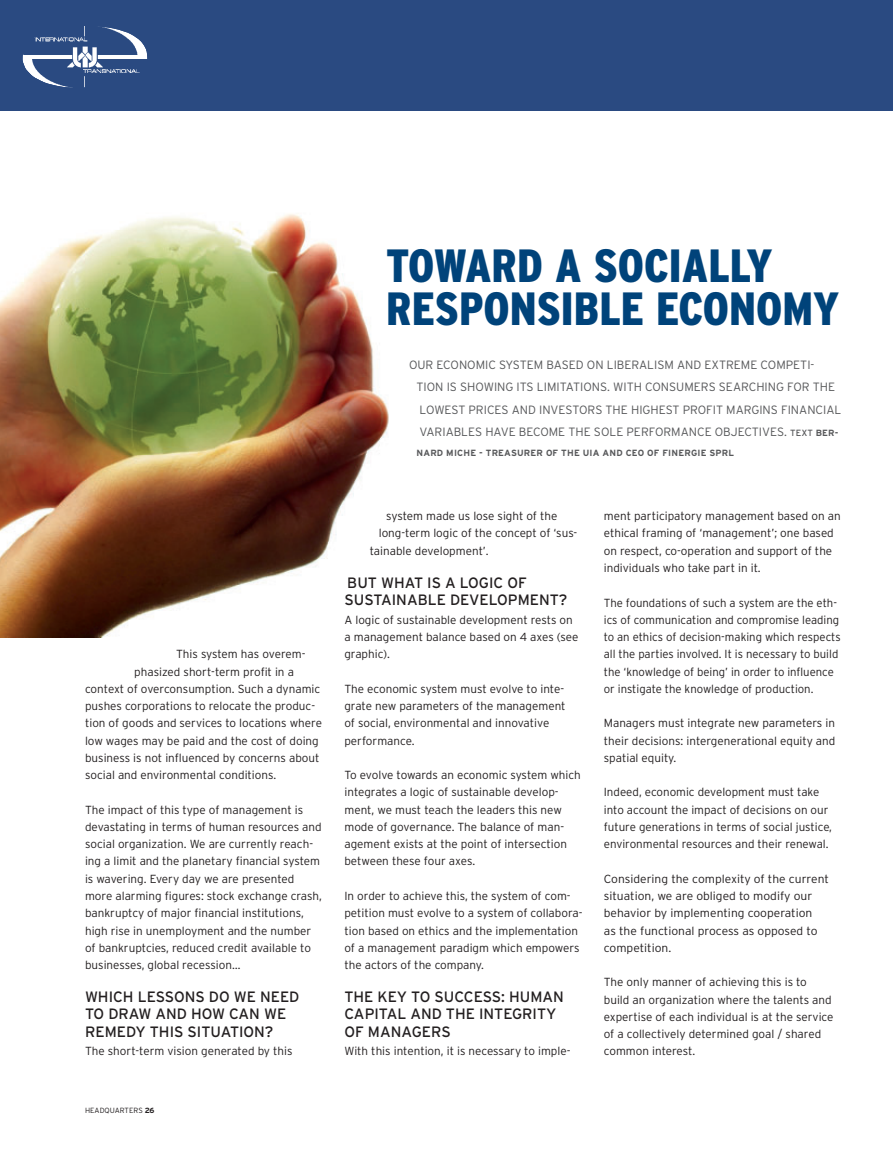
<style>
.page{position:relative;width:893px;height:1149px;background:#fff}
.page>*{position:absolute;margin:0;border:0;box-sizing:border-box;transform-origin:0 0}
.t1{font:900 condensed 46.5px/43.5px "Interstate";color:#00437a}
.t2{font:15px/17.2px "Interstate";color:#231f20}
.t3{font:300 12px/22.5px "Interstate";color:#57585a}
.t4{font:300 11.7px/17.2px "Interstate";color:#231f20}
.t5{font:700 9px "Interstate";letter-spacing:.02em;color:#57585a}
.t6{font:300 7.5px "Interstate";color:#231f20}
.s1{font-weight:700}
.s2{font-weight:400;font-size:9px}
.s3{font-weight:700;font-size:9px}
</style>
<div class="page">
<div style="left:0;top:0;width:893px;height:111px;background:#2a4a81"></div>
<img style="left:0;top:214px;width:389px;height:423px">
<img style="left:22px;top:26px;width:126px;height:62px">
<p class="t4" style="left:176px;top:646px;width:131px">This system has overem-</p>
<p class="t4" style="left:134px;top:663px;width:161px">phasized short-term profit in a</p>
<p class="t4" style="left:85px;top:680px;width:237px">context of overconsumption. Such a dynamic</p>
<p class="t4" style="left:85px;top:698px;width:232px">pushes corporations to relocate the produc-</p>
<p class="t4" style="left:85px;top:715px;width:238px">tion of goods and services to locations where</p>
<p class="t4" style="left:85px;top:732px;width:235px">low wages may be paid and the cost of doing</p>
<p class="t4" style="left:85px;top:749px;width:236px">business is not influenced by concerns about</p>
<p class="t4" style="left:85px;top:767px;width:193px">social and environmental conditions.</p>
<p class="t4" style="left:85px;top:801px;width:239px">The impact of this type of management is devastating in terms of human resources and social organization. We are currently reach&shy;ing a limit and the planetary financial system is wavering. Every day we are presented more alarming figures: stock exchange crash, bankruptcy of major financial institutions, high rise in unemployment and the number of bankruptcies, reduced credit available to businesses, global recession…</p>
<p class="t2" style="left:85px;top:989px;width:216px">WHICH LESSONS DO WE NEED<br>TO DRAW AND HOW CAN WE<br>REMEDY THIS SITUATION?</p>
<p class="t4" style="left:85px;top:1043px;width:209px">The short-term vision generated by this</p>
<p class="t6" style="left:85px;top:1106px;width:71px">HEADQUARTERS <span class="s1">26</span></p>
<h1 class="t1" style="left:386px;top:243px;width:455px">TOWARD A SOCIALLY<br>RESPONSIBLE ECONOMY</h1>
<p class="t3" style="left:416px;top:354px;width:426px;text-indent:-8px">OUR ECONOMIC SYSTEM BASED ON LIBERALISM AND EXTREME COMPETI-TION IS SHOWING ITS LIMITATIONS. WITH CONSUMERS SEARCHING FOR THE LOWEST PRICES AND INVESTORS THE HIGHEST PROFIT MARGINS FINANCIAL VARIABLES HAVE BECOME THE SOLE PERFORMANCE OBJECTIVES. <span class="s2">TEXT</span> <span class="s3">BER-</span></p>
<p class="t5" style="left:416px;top:447px;width:319px">NARD MICHE - TREASURER OF THE UIA AND CEO OF FINERGIE SPRL</p>
<p class="t4" style="left:386px;top:508px;width:173px">system made us lose sight of the</p>
<p class="t4" style="left:379px;top:525px;width:200px">long-term logic of the concept of ‘sus-</p>
<p class="t4" style="left:370px;top:542px;width:120px">tainable development’.</p>
<p class="t2" style="left:344px;top:575px;width:225px">BUT WHAT IS A LOGIC OF<br>SUSTAINABLE DEVELOPMENT?</p>
<p class="t4" style="left:344px;top:611px;width:236px">A logic of sustainable development rests on a management balance based on 4 axes (see graphic).</p>
<p class="t4" style="left:344px;top:680px;width:223px">The economic system must evolve to inte&shy;grate new parameters of the management of social, environmental and innovative performance.</p>
<p class="t4" style="left:344px;top:767px;width:238px">To evolve towards an economic system which integrates a logic of sustainable develop&shy;ment, we must teach the leaders this new mode of governance. The balance of man&shy;agement exists at the point of intersection between these four axes.</p>
<p class="t4" style="left:344px;top:887px;width:240px">In order to achieve this, the system of com&shy;petition must evolve to a system of collabora&shy;tion based on ethics and the implementation of a management paradigm which empowers the actors of the company.</p>
<p class="t2" style="left:344px;top:989px;width:221px">THE KEY TO SUCCESS: HUMAN<br>CAPITAL AND THE INTEGRITY<br>OF MANAGERS</p>
<p class="t4" style="left:344px;top:1043px;width:228px">With this intention, it is necessary to imple-</p>
<p class="t4" style="left:604px;top:508px;width:238px">ment participatory management based on an ethical framing of ‘management’; one based on respect, co-operation and support of the individuals who take part in it.</p>
<p class="t4" style="left:604px;top:594px;width:238px">The foundations of such a system are the eth&shy;ics of communication and compromise leading to an ethics of decision-making which respects all the parties involved. It is necessary to build the ‘knowledge of being’ in order to influence or instigate the knowledge of production.</p>
<p class="t4" style="left:604px;top:715px;width:233px;text-align:justify">Managers must integrate new parameters in their decisions: intergenerational equity and spatial equity.</p>
<p class="t4" style="left:604px;top:784px;width:230px">Indeed, economic development must take into account the impact of decisions on our future generations in terms of social justice, environmental resources and their renewal.</p>
<p class="t4" style="left:604px;top:870px;width:227px">Considering the complexity of the current situation, we are obliged to modify our behavior by implementing cooperation<br>as the functional process as opposed to competition.</p>
<p class="t4" style="left:604px;top:974px;width:231px">The only manner of achieving this is to build an organization where the talents and expertise of each individual is at the service of a collectively determined goal / shared common interest.</p>
</div>
